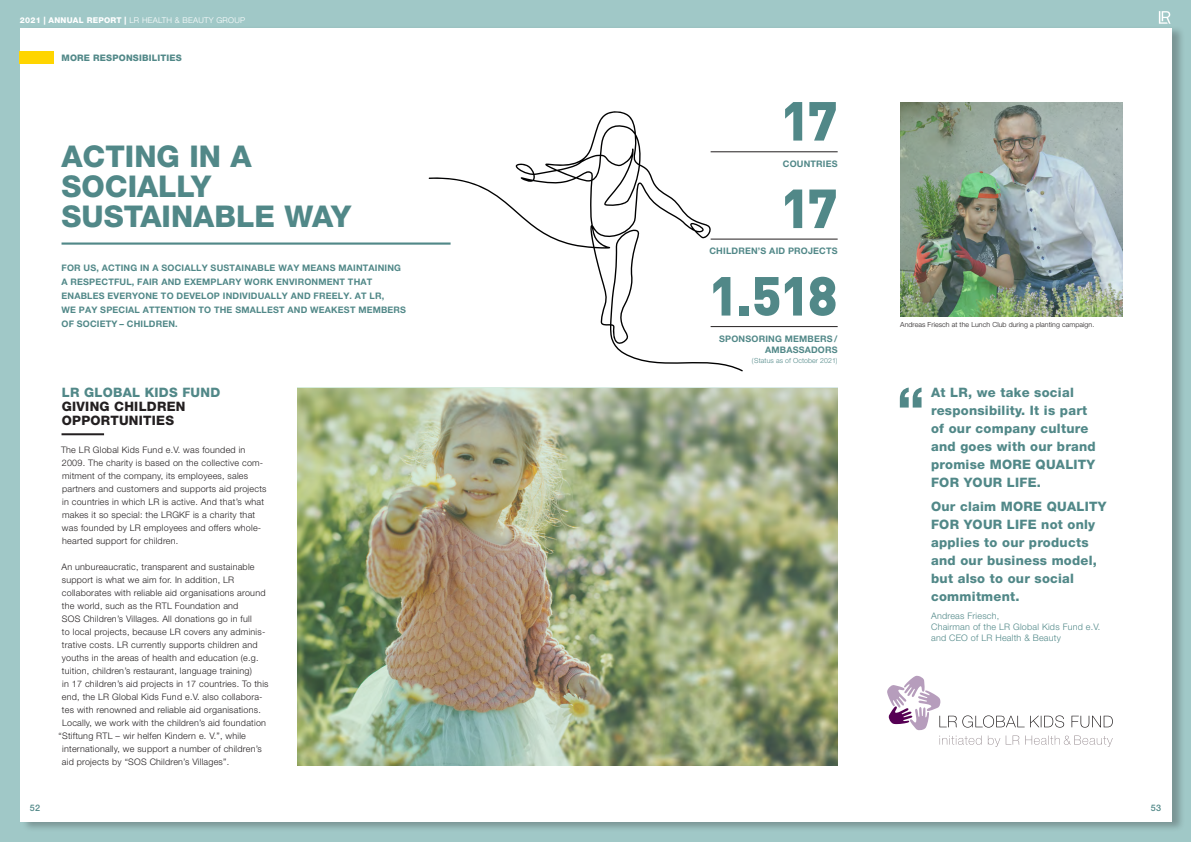
<style>
.page{position:relative;width:1191px;height:842px;background:#a0c8c7}
.page>*{position:absolute;margin:0;border:0;box-sizing:border-box;transform-origin:0 0}
.Head_22pt{font:800 55.6px "Helvetica Neue LT Pro";color:#518888}
.Head_22pt-2{font:900 54.1px "DIN Pro";letter-spacing:-.05em;color:#518888}
.Head_22pt-3{font:800 30px/30px "Helvetica Neue LT Pro";color:#518888}
.t1{font:800 13px/18px "Helvetica Neue LT Pro";letter-spacing:.02em;color:#518888}
.t2{font:800 13px/14px "Helvetica Neue LT Pro";letter-spacing:.02em;color:#231f20}
.Fließtext{font:300 9px/13px "Helvetica Neue LT Pro";letter-spacing:.025em;color:#231f20}
.t3{font:700 9px/14px "Helvetica Neue LT Pro";letter-spacing:.02em;color:#518888}
.Fließtext-2{font:300 9px/11px "Helvetica Neue LT Pro";letter-spacing:.025em;color:#518888}
.t4{font:800 9px "Helvetica Neue LT Pro";letter-spacing:.02em;color:#518888}
.t5{font:500 9px "Helvetica Neue LT Pro";color:#518888}
.t6{font:300 8px "Helvetica Neue LT Pro";letter-spacing:.03em;color:#fff}
.Tabelle_Bezeichnung{font:300 7px "Helvetica Neue LT Pro";letter-spacing:.01em;color:#231f20}
.Tabelle_Bezeichnung-2{font:300 7px "Helvetica Neue LT Pro";letter-spacing:.01em;color:#518888}
.s1{font-weight:800}
.s2{color:#518888}
</style>
<div class="page">
<div style="left:21px;top:26px;width:1164px;height:806px;background:#231f20;opacity:.3"></div>
<div style="left:20px;top:28px;width:1151px;height:794px;background:#fff"></div>
<svg style="left:1158px;top:11px;width:12px;height:13px"></svg>
<div style="left:20px;top:51px;width:34px;height:13px;background:#ffd500"></div>
<hr style="left:62px;top:242px;width:388px;height:3px;background:#518888">
<hr style="left:62px;top:433px;width:42px;height:2px;background:#231f20">
<img style="left:298px;top:387px;width:539px;height:378px">
<hr style="left:710px;top:239px;width:127px;height:1px;background:#231f20">
<hr style="left:710px;top:152px;width:127px;height:1px;background:#231f20">
<hr style="left:710px;top:326px;width:127px;height:1px;background:#231f20">
<img style="left:900px;top:102px;width:222px;height:214px">
<svg style="left:887px;top:675px;width:225px;height:72px"></svg>
<svg style="left:429px;top:111px;width:313px;height:260px"></svg>
<p class="t6" style="left:20px;top:15px;width:227px"><span class="s1">2021 | ANNUAL REPORT |</span> LR HEALTH &amp; BEAUTY GROUP</p>
<p class="t4" style="left:62px;top:52px;width:122px">MORE RESPONSIBILITIES</p>
<p class="Head_22pt-3" style="left:62px;top:141px;width:192px">ACTING IN A<br>SOCIALLY</p>
<p class="Head_22pt-3" style="left:62px;top:201px;width:291px">SUSTAINABLE WAY</p>
<p class="t3" style="left:62px;top:260px;width:346px">FOR US, ACTING IN A SOCIALLY SUSTAINABLE WAY MEANS MAINTAINING A RESPECTFUL, FAIR AND EXEMPLARY WORK ENVIRONMENT THAT ENABLES EVERYONE TO DEVELOP INDIVIDUALLY AND FREELY. AT LR,<br>WE PAY SPECIAL ATTENTION TO THE SMALLEST AND WEAKEST MEMBERS OF SOCIETY – CHILDREN.</p>
<p class="t2" style="left:62px;top:385px;width:160px"><span class="s2">LR GLOBAL KIDS FUND<br></span>GIVING CHILDREN<br>OPPORTUNITIES</p>
<p class="Fließtext" style="left:61px;top:443px;width:207px">The LR Global Kids Fund e.V. was founded in 2009. The charity is based on the collective com&shy;mitment of the company, its employees, sales partners and customers and supports aid projects in countries in which LR is active. And that’s what makes it so special: the LRGKF is a charity that was founded by LR employees and offers whole&shy;hearted support for children.</p>
<p class="Fließtext" style="left:61px;top:560px;width:195px">An unbureaucratic, transparent and sustainable</p>
<p class="Fließtext" style="left:62px;top:573px;width:174px">support is what we aim for. In addition, LR</p>
<p class="Fließtext" style="left:62px;top:586px;width:205px">collaborates with reliable aid organisations around</p>
<p class="Fließtext" style="left:62px;top:599px;width:178px">the world, such as the RTL Foundation and</p>
<p class="Fließtext" style="left:62px;top:612px;width:191px">SOS Children’s Villages. All donations go in full</p>
<p class="Fließtext" style="left:62px;top:625px;width:205px">to local projects, because LR covers any adminis-</p>
<p class="Fließtext" style="left:62px;top:638px;width:197px">trative costs. LR currently supports children and</p>
<p class="Fließtext" style="left:62px;top:651px;width:198px">youths in the areas of health and education (e.g.</p>
<p class="Fließtext" style="left:62px;top:664px;width:191px">tuition, children’s restaurant, language training)</p>
<p class="Fließtext" style="left:62px;top:677px;width:208px">in 17 children’s aid projects in 17 countries. To this</p>
<p class="Fließtext" style="left:62px;top:690px;width:202px">end, the LR Global Kids Fund e.V. also collabora-</p>
<p class="Fließtext" style="left:62px;top:703px;width:200px">tes with renowned and reliable aid organisations.</p>
<p class="Fließtext" style="left:62px;top:716px;width:205px">Locally, we work with the children’s aid foundation</p>
<p class="Fließtext" style="left:59px;top:729px;width:189px">“Stiftung RTL – wir helfen Kindern e. V.”, while</p>
<p class="Fließtext" style="left:62px;top:742px;width:201px">internationally, we support a number of children’s</p>
<p class="Fließtext" style="left:62px;top:755px;width:169px">aid projects by “SOS Children’s Villages”.</p>
<p class="Head_22pt-2" style="left:780px;top:78px;width:59px">17</p>
<p class="t3" style="left:783px;top:156px;width:56px">COUNTRIES</p>
<p class="Head_22pt-2" style="left:780px;top:165px;width:59px">17</p>
<p class="t3" style="left:709px;top:244px;width:130px">CHILDREN’S AID PROJECTS</p>
<p class="Head_22pt-2" style="left:708px;top:253px;width:131px">1.518</p>
<p class="t3" style="left:719px;top:333px;width:120px;line-height:10.8px;text-align:right">SPONSORING MEMBERS /<br>AMBASSADORS</p>
<p class="Tabelle_Bezeichnung-2" style="left:751px;top:356px;width:87px">(Status as of October 2021)</p>
<p class="Tabelle_Bezeichnung" style="left:900px;top:320px;width:196px">Andreas Friesch at the Lunch Club during a planting campaign.</p>
<p class="Head_22pt" style="left:896px;top:374px;width:29px">“</p>
<p class="t1" style="left:931px;top:383px;width:166px">At LR, we take social responsibility. It is part of our company culture and goes with our brand promise MORE QUALITY<br>FOR YOUR LIFE.</p>
<p class="t1" style="left:931px;top:497px;width:177px">Our claim MORE QUALITY<br>FOR YOUR LIFE not only applies to our products and our business model, but also to our social commitment.</p>
<p class="Fließtext-2" style="left:931px;top:610px;width:70px">Andreas Friesch,</p>
<p class="Fließtext-2" style="left:931px;top:621px;width:171px">Chairman of the LR Global Kids Fund e.V. and CEO of LR Health &amp; Beauty</p>
<p class="t5" style="left:30px;top:802px;width:12px">52</p>
<p class="t5" style="left:1151px;top:802px;width:12px">53</p>
</div>
